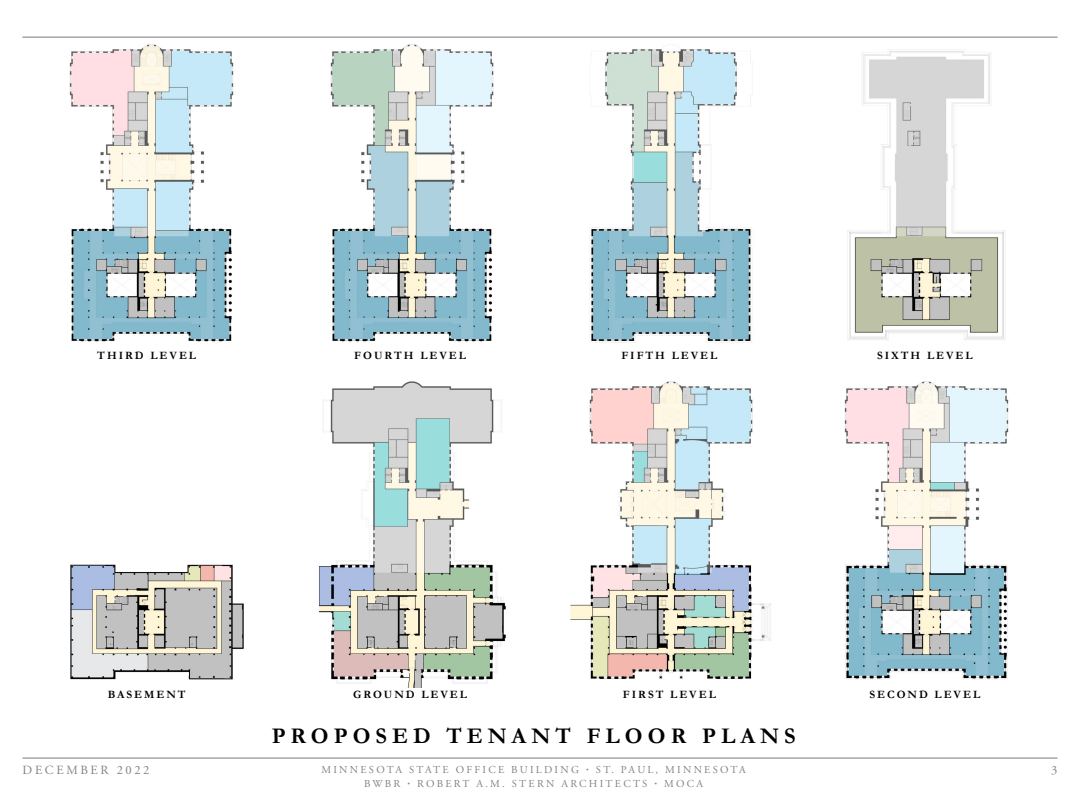
<style>
.page{position:relative;width:1080px;height:810px;background:#fff}
.page>*{position:absolute;margin:0;border:0;box-sizing:border-box;transform-origin:0 0}
.t1{font:700 22.5px "Garamond";letter-spacing:.225em;color:#000}
.t2{font:12.5px "Adobe Garamond Pro";letter-spacing:.215em;color:#808285}
.t3{font:700 11.25px "Garamond";letter-spacing:.175em;color:#000}
.t4{font:10.62px "Adobe Garamond Pro";letter-spacing:.215em;color:#808285}
.s1{font-weight:700}
</style>
<div class="page">
<hr style="left:22px;top:37px;width:1036px;height:1px;background:#797979">
<img style="left:70px;top:564px;width:174px;height:116px">
<img style="left:71px;top:236px;width:161px;height:106px">
<img style="left:319px;top:400px;width:187px;height:288px">
<img style="left:332px;top:236px;width:160px;height:106px">
<img style="left:570px;top:573px;width:201px;height:106px">
<img style="left:591px;top:236px;width:162px;height:107px">
<img style="left:845px;top:573px;width:163px;height:107px">
<img style="left:847px;top:236px;width:159px;height:104px">
<svg style="left:69px;top:44px;width:165px;height:192px"></svg>
<svg style="left:324px;top:381px;width:177px;height:192px"></svg>
<svg style="left:589px;top:381px;width:164px;height:192px"></svg>
<svg style="left:844px;top:381px;width:165px;height:192px"></svg>
<svg style="left:330px;top:44px;width:164px;height:192px"></svg>
<svg style="left:590px;top:44px;width:162px;height:192px"></svg>
<svg style="left:847px;top:49px;width:159px;height:187px"></svg>
<hr style="left:22px;top:758px;width:1036px;height:1px;background:#797979">
<p class="t3" style="left:97px;top:348px;width:100px">THIRD LEVEL</p>
<p class="t3" style="left:354px;top:348px;width:113px">FOURTH LEVEL</p>
<p class="t3" style="left:621px;top:348px;width:97px">FIFTH LEVEL</p>
<p class="t3" style="left:877px;top:348px;width:97px">SIXTH LEVEL</p>
<p class="t3" style="left:108px;top:686px;width:79px">BASEMENT</p>
<p class="t3" style="left:353px;top:686px;width:115px">GROUND LEVEL</p>
<p class="t3" style="left:623px;top:686px;width:94px">FIRST LEVEL</p>
<h1 class="t1" style="left:272px;top:721px;width:526px">PROPOSED TENANT FLOOR PLANS</h1>
<p class="t3" style="left:869px;top:686px;width:112px">SECOND LEVEL</p>
<p class="t2" style="left:23px;top:763px;width:128px">DECEMBER 2022</p>
<p class="t4" style="left:321px;top:763px;width:426px">MINNESOTA STATE OFFICE BUILDING <span class="s1">·</span> ST. PAUL, MINNESOTA</p>
<p class="t2" style="left:1051px;top:763px;width:8px">3</p>
<p class="t4" style="left:364px;top:777px;width:341px">BWBR <span class="s1">·</span> ROBERT A.M. STERN ARCHITECTS <span class="s1">·</span> MOCA</p>
</div>
